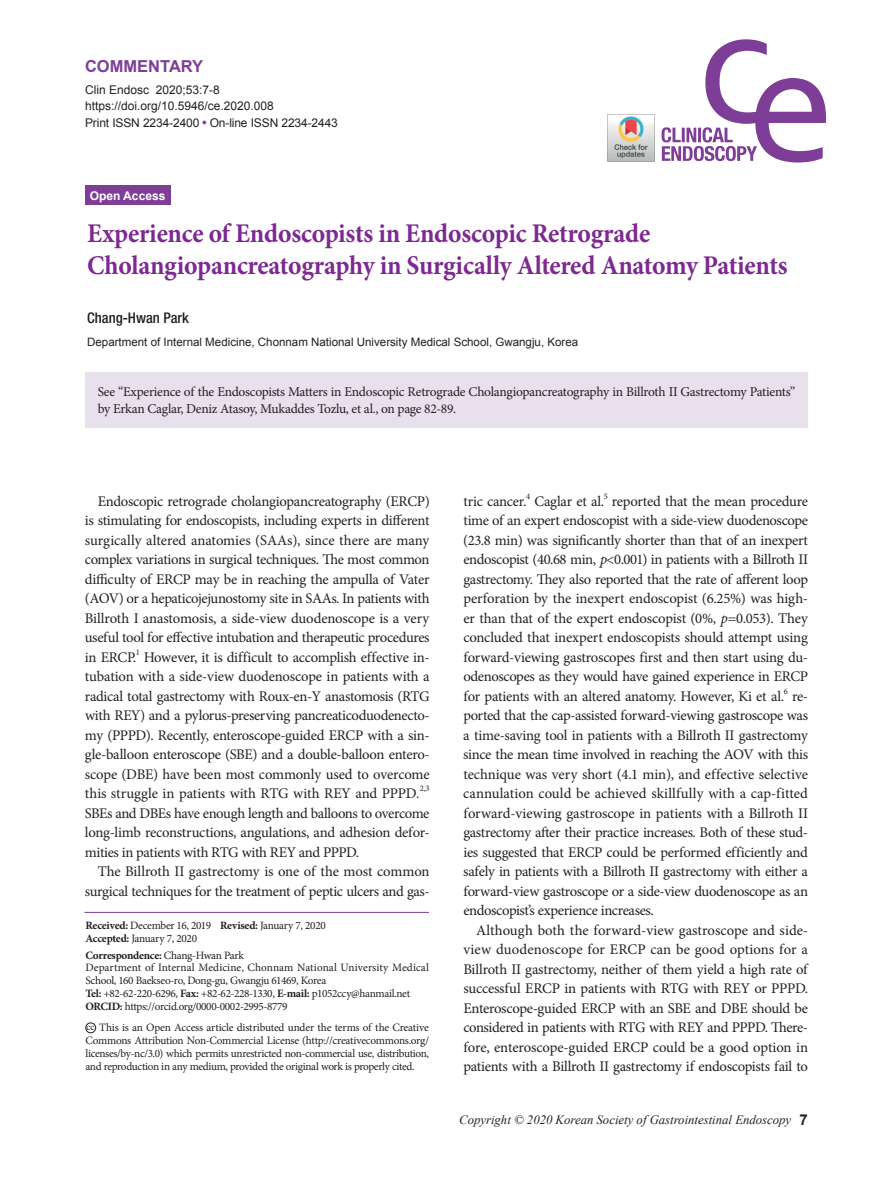
<style>
.page{position:relative;width:893px;height:1191px;background:#fff}
.page>*{position:absolute;margin:0;border:0;box-sizing:border-box;transform-origin:0 0}
.t1{font:700 27px/32.4px "Minion Pro";letter-spacing:-.01em;color:#7d2991;scale:.95 1}
.t2{font:700 16.5px "Arial";color:#7e3e98}
.t3{font:14.7px/19.5px "Minion Pro";letter-spacing:-.02em;color:#231f20;text-align:justify}
.t4{font:500 condensed 14.7px "Helvetica Neue";color:#231f20}
.t5{font:13.5px/16.5px "Minion Pro";letter-spacing:-.02em;color:#231f20}
.t6{font:italic 12.75px "Times New Roman";color:#231f20}
.t7{font:12px/16px "Arial";color:#231f20}
.t8{font:700 12px "Arial";color:#fff}
.t9{font:11.55px "Arial";color:#231f20}
.t10{font:11.25px/12.8px "Minion Pro";letter-spacing:-.03em;color:#231f20}
.t11{font:8.55px "Minion Pro";color:#231f20}
.s1{font-family:"Helvetica";font-stretch:condensed;color:#7e3e98}
.s2{font-style:italic}
.s3{font-weight:700}
.s4{font-family:"Times New Roman";font-size:9.3px}
.s5{font-family:"Arial";font-weight:700;font-style:normal;font-size:15px}
</style>
<div class="page">
<svg style="left:661px;top:39px;width:165px;height:123px"></svg>
<div style="left:85px;top:186px;width:85px;height:19px;background:#7e3e98"></div>
<div style="left:86px;top:1022px;width:10px;height:10px;border:1px solid #231f20;border-radius:50%"></div>
<hr style="left:85px;top:912px;width:344px;height:1px;background:#7e3e98">
<div style="left:85px;top:372px;width:723px;height:56px;background:#e9e0ee"></div>
<img style="left:608px;top:116px;width:46px;height:46px">
<p class="t2" style="left:85px;top:56px;width:120px">COMMENTARY</p>
<p class="t7" style="left:85px;top:82px;width:254px">Clin Endosc 2020;53:7-8 https://doi.org/10.5946/ce.2020.008<br>Print ISSN 2234-2400 <span class="s1">•</span> On-line ISSN 2234-2443</p>
<p class="t8" style="left:90px;top:187px;width:77px">Open Access</p>
<h1 class="t1" style="left:87px;top:217px;width:739px">Experience of Endoscopists in Endoscopic Retrograde<br>Cholangiopancreatography in Surgically Altered Anatomy Patients</h1>
<p class="t4" style="left:87px;top:309px;width:103px">Chang-Hwan Park</p>
<p class="t9" style="left:87px;top:335px;width:493px">Department of Internal Medicine, Chonnam National University Medical School, Gwangju, Korea</p>
<p class="t5" style="left:98px;top:384px;width:699px">See “Experience of the Endoscopists Matters in Endoscopic Retrograde Cholangiopancreatography in Billroth II Gastrectomy Patients” by Erkan Caglar, Deniz Atasoy, Mukaddes Tozlu, et al., on page 82-89.</p>
<p class="t3" style="left:85px;top:491px;width:347px;text-indent:13px">Endoscopic retrograde cholangiopancreatography (ERCP) is stimulating for endoscopists, including experts in different surgically altered anatomies (SAAs), since there are many complex variations in surgical techniques. The most common difficulty of ERCP may be in reaching the ampulla of Vater (AOV) or a hepaticojejunostomy site in SAAs. In patients with Billroth I anastomosis, a side-view duodenoscope is a very useful tool for effective intubation and therapeutic procedures in ERCP.</p>
<p class="t11" style="left:136px;top:646px;width:6px">1</p>
<p class="t3" style="left:85px;top:647px;width:346px;text-indent:59px">However, it is difficult to accomplish effective in&shy;tubation with a side-view duodenoscope in patients with a radical total gastrectomy with Roux-en-Y anastomosis (RTG with REY) and a pylorus-preserving pancreaticoduodenecto&shy;my (PPPD). Recently, enteroscope-guided ERCP with a sin&shy;gle-balloon enteroscope (SBE) and a double-balloon entero&shy;scope (DBE) have been most commonly used to overcome this struggle in patients with RTG with REY and PPPD<span class="s2">.</span></p>
<p class="t11" style="left:420px;top:782px;width:11px">2,3</p>
<p class="t3" style="left:85px;top:803px;width:346px">SBEs and DBEs have enough length and balloons to overcome long-limb reconstructions, angulations, and adhesion defor&shy;mities in patients with RTG with REY and PPPD.</p>
<p class="t3" style="left:85px;top:861px;width:346px;text-align:right">The Billroth II gastrectomy is one of the most common surgical techniques for the treatment of peptic ulcers and gas-</p>
<p class="t10" style="left:85px;top:919px;width:242px"><span class="s3">Received:</span> December 16, 2019 <span class="s3">Revised:</span> January 7, 2020<br><span class="s3">Accepted:</span> January 7, 2020</p>
<p class="t10" style="left:85px;top:948px;width:345px"><span class="s3">Correspondence:</span> Chang-Hwan Park<br>Department of Internal Medicine, Chonnam National University Medical School, 160 Baekseo-ro, Dong-gu, Gwangju 61469, Korea<br><span class="s3">Tel:</span> +82-62-220-6296, <span class="s3">Fax:</span> +82-62-228-1330, <span class="s3">E-mail:</span> p1052ccy@hanmail.net <span class="s3">ORCID:</span> https://orcid.org/0000-0002-2995-8779</p>
<p class="t10" style="left:85px;top:1020px;width:345px;text-align:justify"><span class="s4">cc</span> This is an Open Access article distributed under the terms of the Creative Commons Attribution Non-Commercial License (http://creativecommons.org/ licenses/by-nc/3.0) which permits unrestricted non-commercial use, distribution, and reproduction in any medium, provided the original work is properly cited.</p>
<p class="t11" style="left:526px;top:490px;width:6px">4</p>
<p class="t3" style="left:534px;top:491px;width:71px">Caglar et al.</p>
<p class="t11" style="left:604px;top:490px;width:6px">5</p>
<p class="t3" style="left:463px;top:491px;width:346px;text-indent:149px">reported that the mean procedure time of an expert endoscopist with a side-view duodenoscope (23.8 min) was significantly shorter than that of an inexpert endoscopist (40.68 min, <span class="s2">p</span>&lt;0.001) in patients with a Billroth II gastrectomy. They also reported that the rate of afferent loop perforation by the inexpert endoscopist (6.25%) was high&shy;er than that of the expert endoscopist (0%, <span class="s2">p</span>=0.053). They concluded that inexpert endoscopists should attempt using forward-viewing gastroscopes first and then start using du&shy;odenoscopes as they would have gained experience in ERCP for patients with an altered anatomy. However, Ki et al.</p>
<p class="t3" style="left:463px;top:491px;width:65px">tric cancer.</p>
<p class="t11" style="left:784px;top:685px;width:6px">6</p>
<p class="t3" style="left:463px;top:686px;width:346px;text-indent:329px">re&shy;ported that the cap-assisted forward-viewing gastroscope was a time-saving tool in patients with a Billroth II gastrectomy since the mean time involved in reaching the AOV with this technique was very short (4.1 min), and effective selective cannulation could be achieved skillfully with a cap-fitted forward-viewing gastroscope in patients with a Billroth II gastrectomy after their practice increases. Both of these stud&shy;ies suggested that ERCP could be performed efficiently and safely in patients with a Billroth II gastrectomy with either a forward-view gastroscope or a side-view duodenoscope as an endoscopist’s experience increases.</p>
<p class="t3" style="left:463px;top:920px;width:346px;text-indent:13px">Although both the forward-view gastroscope and side&shy;view duodenoscope for ERCP can be good options for a Billroth II gastrectomy, neither of them yield a high rate of successful ERCP in patients with RTG with REY or PPPD.<br>Enteroscope-guided ERCP with an SBE and DBE should be considered in patients with RTG with REY and PPPD. There&shy;fore, enteroscope-guided ERCP could be a good option in patients with a Billroth II gastrectomy if endoscopists fail to</p>
<p class="t6" style="left:459px;top:1110px;width:350px">Copyright © 2020 Korean Society of Gastrointestinal Endoscopy <span class="s5">7</span></p>
</div>
